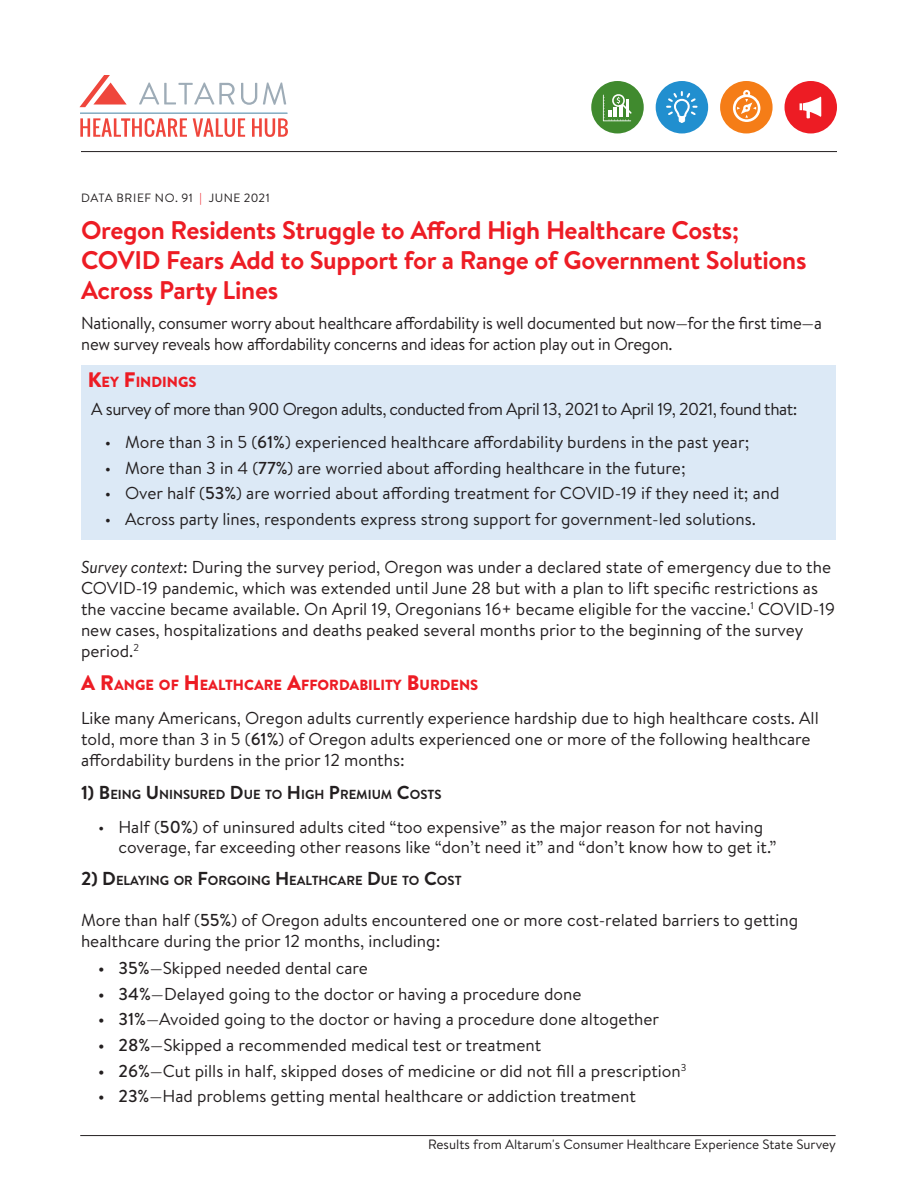
<style>
.page{position:relative;width:918px;height:1188px;background:#fff}
.page>*{position:absolute;margin:0;border:0;box-sizing:border-box;transform-origin:0 0}
.t1{font:700 25.5px/30px "Brandon Text";letter-spacing:-.01em;color:#ed1c24}
.Body_First_Graph{font:17.25px/21px "Brandon Text";color:#231f20}
.body{font:17.25px/21px "Brandon Text";letter-spacing:-.02em;color:#231f20}
.Body_First_Graph-2{font:17.25px "Brandon Text";letter-spacing:-.03em;color:#231f20}
.Sub_Head{font:900 14.7px "Brandon Text";color:#ed1c24}
.t2{font:13.5px "Brandon Text";color:#231f20}
.Sub_Sub_Head{font:700 13.2px "Brandon Text";color:#231f20}
.t3{font:12px "Brandon Text";letter-spacing:.045em;color:#231f20}
.s1{color:#ed1c24}
.s2{font-size:21px}
.s3{font-weight:500}
.s4{font-style:italic}
.s5{font-size:18.75px}
</style>
<div class="page">
<div style="left:81px;top:366px;width:755px;height:174px;background:#dce9f6"></div>
<hr style="left:80px;top:1135px;width:756px;height:1px;background:#231f20">
<div style="left:720px;top:81px;width:53px;height:52px;background:#f57d17;border-radius:50%"></div>
<svg style="left:733px;top:90px;width:27px;height:32px"></svg>
<div style="left:656px;top:81px;width:52px;height:53px;background:#218fcf;border-radius:50%"></div>
<svg style="left:666px;top:91px;width:32px;height:32px"></svg>
<div style="left:785px;top:81px;width:52px;height:52px;background:#ed1c24;border-radius:50%"></div>
<svg style="left:800px;top:97px;width:21px;height:21px"></svg>
<div style="left:591px;top:81px;width:53px;height:52px;background:#408a2e;border-radius:50%"></div>
<svg style="left:603px;top:94px;width:29px;height:27px"></svg>
<hr style="left:81px;top:151px;width:756px;height:1px;background:#231f20">
<svg style="left:139px;top:83px;width:96px;height:21px"></svg>
<svg style="left:241px;top:83px;width:16px;height:22px"></svg>
<svg style="left:263px;top:83px;width:23px;height:22px"></svg>
<svg style="left:80px;top:75px;width:47px;height:32px"></svg>
<svg style="left:80px;top:118px;width:107px;height:19px"></svg>
<svg style="left:193px;top:118px;width:52px;height:19px"></svg>
<svg style="left:252px;top:118px;width:36px;height:19px"></svg>
<hr style="left:80px;top:113px;width:207px;height:1px;background:#9eacb7">
<p class="t3" style="left:81px;top:190px;width:190px">DATA BRIEF NO. 91 <span class="s1">|</span> JUNE 2021</p>
<p class="t1" style="left:81px;top:214px;width:727px">Oregon Residents Struggle to Afford High Healthcare Costs;<br>COVID Fears Add to Support for a Range of Government Solutions<br>Across Party Lines</p>
<p class="body" style="left:81px;top:312px;width:742px">Nationally, consumer worry about healthcare affordability is well documented but now—for the first time—a new survey reveals how affordability concerns and ideas for action play out in Oregon.</p>
<p class="Sub_Head" style="left:88px;top:371px;width:110px"><span class="s2">K</span>EY <span class="s2">F</span>INDINGS</p>
<p class="Body_First_Graph-2" style="left:91px;top:397px;width:708px">A survey of more than 900 Oregon adults, conducted from April 13, 2021 to April 19, 2021, found that:</p>
<p class="Body_First_Graph" style="left:105px;top:431px;width:646px">• More than 3 in 5 (<span class="s3">61%</span>) experienced healthcare affordability burdens in the past year;</p>
<p class="Body_First_Graph" style="left:105px;top:457px;width:582px">• More than 3 in 4 (<span class="s3">77%</span>) are worried about affording healthcare in the future;</p>
<p class="Body_First_Graph" style="left:105px;top:482px;width:676px">• Over half (<span class="s3">53%</span>) are worried about affording treatment for COVID-19 if they need it; and</p>
<p class="Body_First_Graph" style="left:105px;top:508px;width:653px">• Across party lines, respondents express strong support for government-led solutions.</p>
<p class="Body_First_Graph" style="left:81px;top:556px;width:755px"><span class="s4">Survey context</span>: During the survey period, Oregon was under a declared state of emergency due to the COVID-19 pandemic, which was extended until June 28 but with a plan to lift specific restrictions as the vaccine became available. On April 19, Oregonians 16+ became eligible for the vaccine.<sup>1</sup> COVID-19 new cases, hospitalizations and deaths peaked several months prior to the beginning of the survey period.<sup>2</sup></p>
<p class="Sub_Head" style="left:81px;top:674px;width:399px"><span class="s2">A R</span>ANGE OF <span class="s2">H</span>EALTHCARE <span class="s2">A</span>FFORDABILITY <span class="s2">B</span>URDENS</p>
<p class="Body_First_Graph" style="left:81px;top:707px;width:739px">Like many Americans, Oregon adults currently experience hardship due to high healthcare costs. All told, more than 3 in 5 (<span class="s3">61%</span>) of Oregon adults experienced one or more of the following healthcare affordability burdens in the prior 12 months:</p>
<p class="Sub_Sub_Head" style="left:81px;top:785px;width:362px"><span class="s5">1) B</span>EING <span class="s5">U</span>NINSU RED <span class="s5">D</span>U E TO <span class="s5">H</span>IGH <span class="s5">P</span>REMIUM <span class="s5">C</span>OSTS</p>
<p class="Body_First_Graph" style="left:118px;top:816px;width:659px;line-height:20.2px;text-indent:-20px">• Half (<span class="s3">50%</span>) of uninsured adults cited “too expensive” as the major reason for not having coverage, far exceeding other reasons like “don’t need it” and “don’t know how to get it.”</p>
<p class="Sub_Sub_Head" style="left:81px;top:872px;width:382px"><span class="s5">2) D</span> ELAYING OR <span class="s5">F</span>ORGOING <span class="s5">H</span>EALTHCARE <span class="s5">D</span>U E TO <span class="s5">C</span>OST</p>
<p class="Body_First_Graph" style="left:81px;top:909px;width:719px">More than half (<span class="s3">55%</span>) of Oregon adults encountered one or more cost-related barriers to getting healthcare during the prior 12 months, including:</p>
<p class="Body_First_Graph" style="left:98px;top:957px;width:271px"><span class="s3">• 35%</span>—Skipped needed dental care</p>
<p class="Body_First_Graph" style="left:98px;top:983px;width:485px"><span class="s3">• 34%</span>—Delayed going to the doctor or having a procedure done</p>
<p class="Body_First_Graph" style="left:98px;top:1008px;width:563px"><span class="s3">• 31%</span>—Avoided going to the doctor or having a procedure done altogether</p>
<p class="Body_First_Graph" style="left:98px;top:1034px;width:445px"><span class="s3">• 28%</span>—Skipped a recommended medical test or treatment</p>
<p class="Body_First_Graph" style="left:98px;top:1060px;width:590px"><span class="s3">• 26%</span>—Cut pills in half, skipped doses of medicine or did not fill a prescription<sup>3</sup></p>
<p class="Body_First_Graph" style="left:98px;top:1085px;width:539px"><span class="s3">• 23%</span>—Had problems getting mental healthcare or addiction treatment</p>
<p class="t2" style="left:428px;top:1136px;width:409px">Results from Altarum's Consumer Healthcare Experience State Survey</p>
</div>
